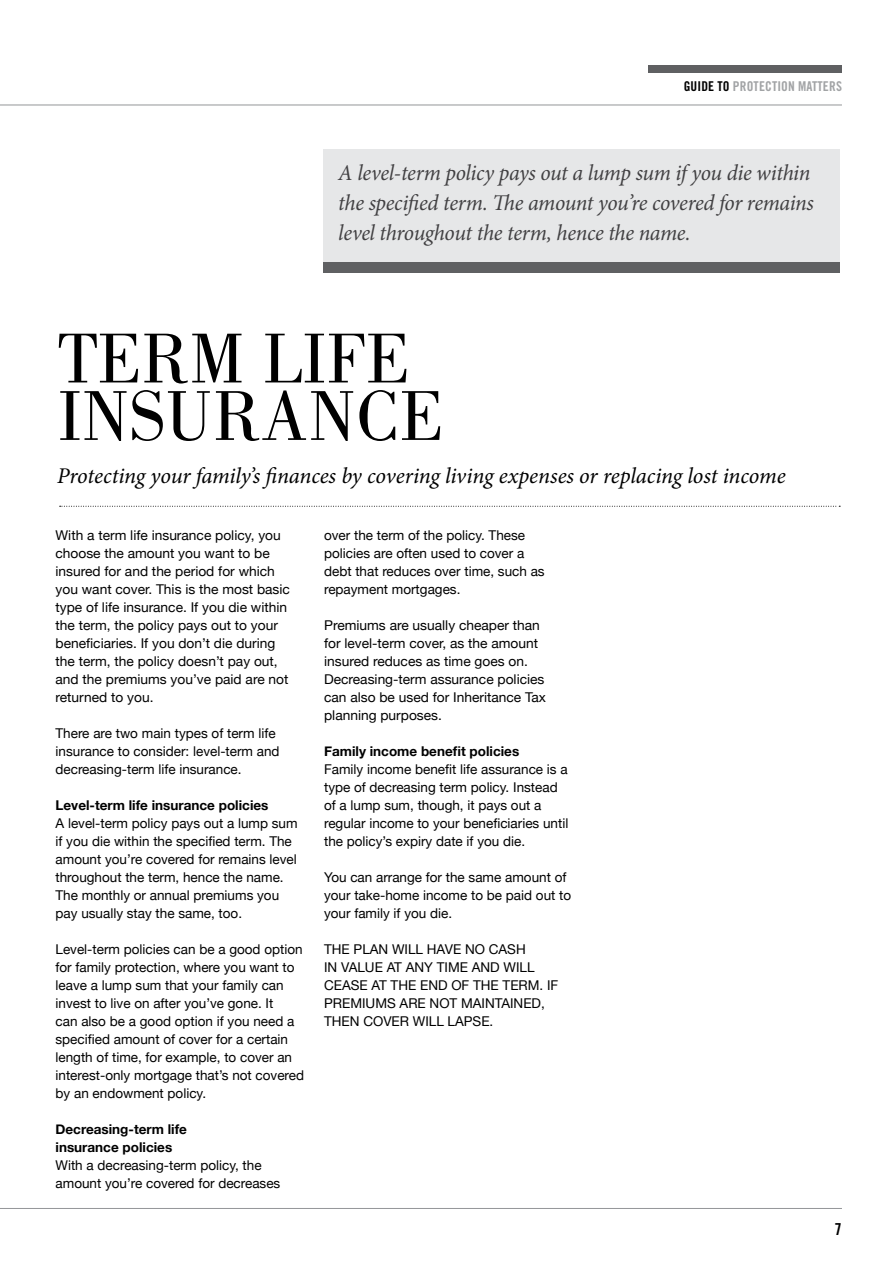
<style>
.page{position:relative;width:893px;height:1263px;background:#fff}
.page>*{position:absolute;margin:0;border:0;box-sizing:border-box;transform-origin:0 0}
.t1{font:73.05px/57.4px "Bodoni";color:#000}
.t2{font:italic 22.5px/30px "Minion Pro";letter-spacing:-.02em;color:#414042}
.t3{font:italic 22.5px "Minion Pro";letter-spacing:-.01em;color:#000}
.t4{font:16.5px "Trade Gothic Bold Cond Twenty";color:#000}
.t5{font:13.5px/18px "Helvetica Neue";color:#000}
.t6{font:700 13.5px/18px "Helvetica Neue";color:#000}
.t7{font:13.5px "Trade Gothic Bold Cond Twenty";letter-spacing:.01em;color:#a1a3a5}
.s1{color:#000}
</style>
<div class="page">
<hr style="left:0;top:1208px;width:842px;height:1px;background:#939598">
<hr style="left:0;top:105px;width:842px;height:1px;background:#939598">
<div style="left:648px;top:65px;width:194px;height:8px;background:#5f6062"></div>
<div style="left:323px;top:149px;width:517px;height:113px;background:#e6e7e8"></div>
<div style="left:323px;top:262px;width:517px;height:10px;background:#5f6062"></div>
<svg style="left:60px;top:506px;width:780px;height:1px"></svg>
<p class="t7" style="left:684px;top:78px;width:160px"><span class="s1">GUIDE TO</span> PROTECTION MATTERS</p>
<h2 class="t2" style="left:338px;top:158px;width:477px">A level-term policy pays out a lump sum if you die within the specified term. The amount you’re covered for remains level throughout the term, hence the name.</h2>
<h1 class="t1" style="left:58px;top:330px;width:387px">TERM LIFE<br>INSURANCE</h1>
<h2 class="t3" style="left:57px;top:461px;width:730px">Protecting your family’s finances by covering living expenses or replacing lost income</h2>
<p class="t5" style="left:56px;top:526px;width:236px">With a term life insurance policy, you choose the amount you want to be insured for and the period for which you want cover. This is the most basic type of life insurance. If you die within the term, the policy pays out to your beneficiaries. If you don’t die during the term, the policy doesn’t pay out, and the premiums you’ve paid are not returned to you.</p>
<p class="t5" style="left:56px;top:724px;width:226px">There are two main types of term life insurance to consider: level-term and decreasing-term life insurance.</p>
<p class="t6" style="left:56px;top:796px;width:214px">Level-term life insurance policies</p>
<p class="t5" style="left:56px;top:814px;width:244px">A level-term policy pays out a lump sum if you die within the specified term. The amount you’re covered for remains level throughout the term, hence the name.<br>The monthly or annual premiums you pay usually stay the same, too.</p>
<p class="t5" style="left:56px;top:940px;width:250px">Level-term policies can be a good option for family protection, where you want to leave a lump sum that your family can invest to live on after you’ve gone. It<br>can also be a good option if you need a specified amount of cover for a certain length of time, for example, to cover an interest-only mortgage that’s not covered by an endowment policy.</p>
<p class="t6" style="left:56px;top:1120px;width:133px">Decreasing-term life insurance policies</p>
<p class="t5" style="left:56px;top:1156px;width:226px">With a decreasing-term policy, the amount you’re covered for decreases</p>
<p class="t5" style="left:324px;top:526px;width:222px">over the term of the policy. These policies are often used to cover a debt that reduces over time, such as repayment mortgages.</p>
<p class="t5" style="left:324px;top:616px;width:223px">Premiums are usually cheaper than for level-term cover, as the amount insured reduces as time goes on.<br>Decreasing-term assurance policies can also be used for Inheritance Tax planning purposes.</p>
<p class="t6" style="left:324px;top:742px;width:197px">Family income benefit policies</p>
<p class="t5" style="left:324px;top:760px;width:246px">Family income benefit life assurance is a type of decreasing term policy. Instead of a lump sum, though, it pays out a regular income to your beneficiaries until the policy’s expiry date if you die.</p>
<p class="t5" style="left:324px;top:868px;width:249px">You can arrange for the same amount of your take-home income to be paid out to your family if you die.</p>
<p class="t5" style="left:324px;top:940px;width:236px">THE PLAN WILL HAVE NO CASH<br>IN VALUE AT ANY TIME AND WILL<br>CEASE AT THE END OF THE TERM. IF<br>PREMIUMS ARE NOT MAINTAINED,<br>THEN COVER WILL LAPSE.</p>
<p class="t4" style="left:835px;top:1219px;width:9px">7</p>
</div>
